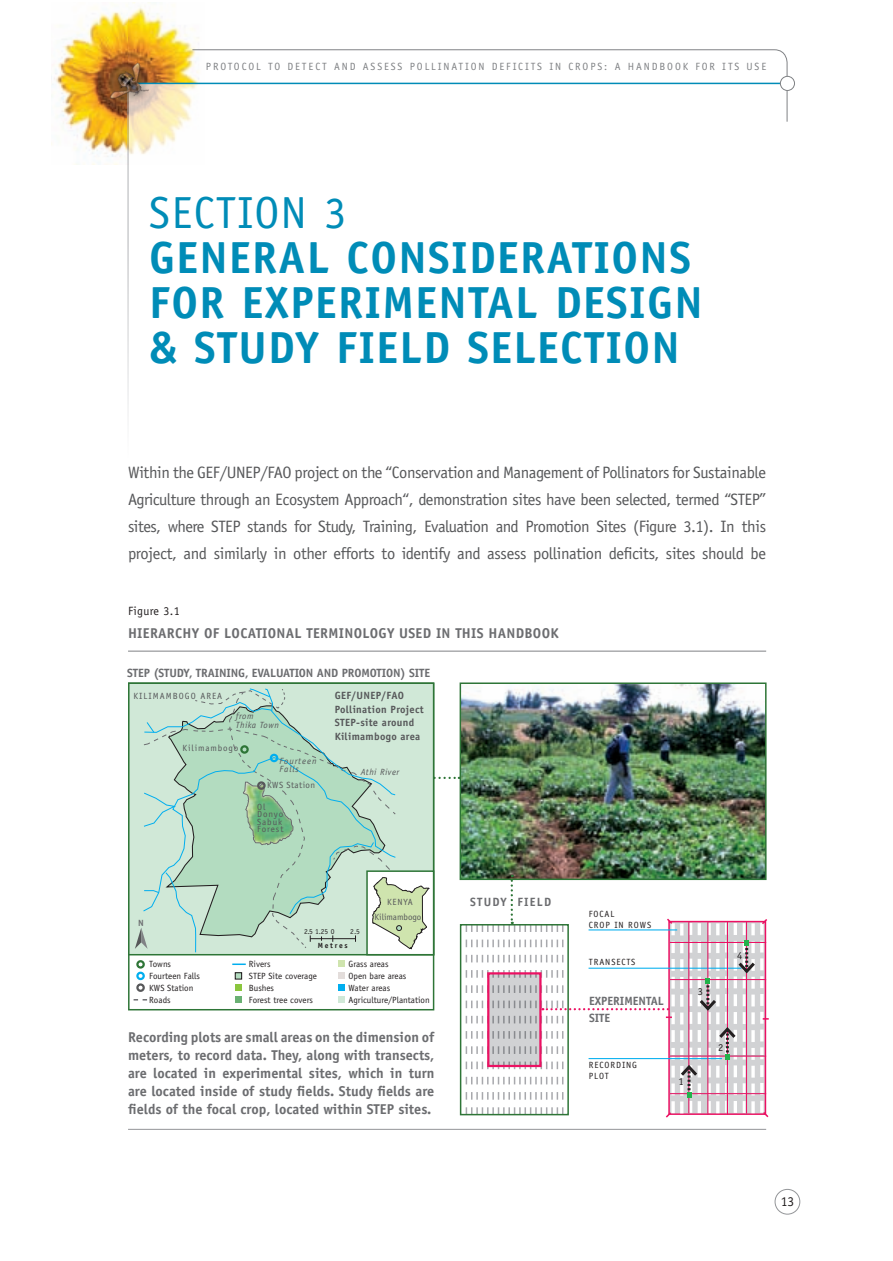
<style>
.page{position:relative;width:893px;height:1261px;background:#fff}
.page>*{position:absolute;margin:0;border:0;box-sizing:border-box;transform-origin:0 0}
.Text_Heading_1{font:700 45px "Officina Sans";color:#008cb7}
.Text_Heading_1-2{font:45px "Officina Sans";letter-spacing:.03em;color:#008cb7}
.Text_01_Paragraph_No{font:16.5px/27px "Officina Sans";letter-spacing:-.025em;color:#57585a}
.Box_Text{font:700 14.25px/18px "Officina Sans";color:#6c6d70;text-align:justify}
.Figure_Title{font:700 14.25px "Officina Sans";color:#6c6d70}
.t1{font:13.5px "Officina Sans";color:#231f20}
.Figure_01{font:700 12px "Officina Sans";letter-spacing:-.01em;color:#6c6d70}
.Figure_Number{font:12px "Officina Sans";color:#231f20}
.t2{font:10.5px "Officina Sans";letter-spacing:.18em;color:#808285}
.Table_Title{font:700 10.5px/13.5px "Officina Sans";letter-spacing:.03em;color:#57585a}
.Index_Numbers_Light{font:10.5px "Officina Sans";color:#231f20}
.Box_Text-2{font:9px "Officina Sans";color:#231f20}
.Table_Title-2{font:9px/7.5px "Officina Sans";letter-spacing:.1em;color:#57585a}
.FIgure_03{font:9px "Officina Sans";letter-spacing:.1em;color:#231f20}
.Table_Title-3{font:italic 9px "Officina Sans";letter-spacing:.05em;color:#57585a}
.Table_Title-4{font:italic 9px/7.5px "Officina Sans";letter-spacing:.1em;color:#57585a}
.Text_quotation{font:700 9px "Officina Sans";color:#6c6d70}
.Text_quotation-2{font:7.5px "Officina Sans";color:#231f20}
.Text_quotation-3{font:700 7.5px "Officina Sans";letter-spacing:.225em;color:#231f20}
</style>
<div class="page">
<img style="left:51px;top:11px;width:77px;height:153px">
<svg style="left:128px;top:3px;width:71px;height:55px"></svg>
<div style="left:774px;top:1189px;width:26px;height:25px;border:1px solid #939598;border-radius:50%"></div>
<svg style="left:192px;top:49px;width:595px;height:73px"></svg>
<hr style="left:128px;top:83px;width:659px;height:1px;background:#008cb7">
<div style="left:104px;top:58px;width:95px;height:95px;background:#231f20;opacity:.4"></div>
<img style="left:92px;top:47px;width:72px;height:72px">
<div style="left:780px;top:76px;width:14px;height:14px;background:#fff;border-radius:50%"></div>
<div style="left:780px;top:76px;width:14px;height:15px;border:1px solid #808285;border-radius:50%"></div>
<div style="left:128px;top:682px;width:306px;height:273px;background:#d0e8d7;border:2px solid #2e7537"></div>
<hr style="left:128px;top:651px;width:638px;height:1px;background:#808285">
<hr style="left:128px;top:1129px;width:638px;height:1px;background:#939598">
<img style="left:134px;top:688px;width:635px;height:430px">
<p class="t2" style="left:206px;top:60px;width:8px">PROTOCOL</p>
<p class="t2" style="left:268px;top:60px;width:7px">TO</p>
<p class="t2" style="left:287px;top:60px;width:8px">DETECT</p>
<p class="t2" style="left:334px;top:60px;width:8px">AND</p>
<p class="t2" style="left:363px;top:60px;width:8px">ASSESS</p>
<p class="t2" style="left:410px;top:60px;width:8px">POLLINATION</p>
<p class="t2" style="left:492px;top:60px;width:28px">DE FICITS</p>
<p class="t2" style="left:549px;top:60px;width:7px">IN</p>
<p class="t2" style="left:568px;top:60px;width:8px">CROPS</p>
<p class="t2" style="left:604px;top:60px;width:32px">: A HAND</p>
<p class="t2" style="left:659px;top:60px;width:50px">BOO K FOR</p>
<p class="t2" style="left:722px;top:60px;width:7px">ITS</p>
<p class="t2" style="left:746px;top:60px;width:15px">USE</p>
<p class="Text_Heading_1-2" style="left:149px;top:186px;width:199px">S ection 3</p>
<p class="Text_Heading_1" style="left:149px;top:229px;width:53px">General</p>
<p class="Text_Heading_1" style="left:346px;top:229px;width:26px">considerations</p>
<p class="Text_Heading_1" style="left:149px;top:274px;width:25px">for</p>
<p class="Text_Heading_1" style="left:242px;top:274px;width:74px">experimental</p>
<p class="Text_Heading_1" style="left:555px;top:274px;width:25px">design</p>
<p class="Text_Heading_1" style="left:149px;top:319px;width:71px">&amp; stud</p>
<p class="Text_Heading_1" style="left:295px;top:319px;width:64px">y field</p>
<p class="Text_Heading_1" style="left:467px;top:319px;width:25px">selection</p>
<p class="Text_01_Paragraph_No" style="left:128px;top:459px;width:639px">Within the GE F/UNEP/FAO project on the “Conservation and Management of Pollinators for Sustainable<br>Agriculture through an Ecosystem Approach“, demonstration sites have been selected, termed “STEP</p>
<p class="Text_01_Paragraph_No" style="left:759px;top:486px;width:8px">”</p>
<p class="Text_01_Paragraph_No" style="left:128px;top:513px;width:92px">sites, where STEP</p>
<p class="Text_01_Paragraph_No" style="left:128px;top:513px;width:639px;text-align:right">stands for Study, Training, Evaluation and Promotion Sites (Figure 3.1). In this<br>project, and similarly in other efforts to identify and assess pollination deficits, sites should be</p>
<p class="Figure_Number" style="left:128px;top:604px;width:53px">Figure 3.1</p>
<p class="Figure_Title" style="left:128px;top:624px;width:18px">Hierarch</p>
<p class="Figure_Title" style="left:192px;top:624px;width:41px">y of locational</p>
<p class="Figure_Title" style="left:306px;top:624px;width:9px">terminolog</p>
<p class="Figure_Title" style="left:387px;top:624px;width:21px">y used</p>
<p class="Figure_Title" style="left:436px;top:624px;width:28px">in this</p>
<p class="Figure_Title" style="left:488px;top:624px;width:10px">handbook</p>
<p class="Figure_01" style="left:127px;top:665px;width:81px">STEP (Study, Training</p>
<p class="Figure_01" style="left:245px;top:665px;width:20px">, Evaluation</p>
<p class="Figure_01" style="left:317px;top:665px;width:8px">and</p>
<p class="Figure_01" style="left:342px;top:665px;width:14px">Promotion</p>
<p class="Figure_01" style="left:400px;top:665px;width:21px">) Site</p>
<p class="Table_Title-2" style="left:134px;top:692px;width:90px">Kilimambogo Area</p>
<p class="Table_Title-3" style="left:236px;top:711px;width:19px">from</p>
<p class="Table_Title-3" style="left:236px;top:720px;width:45px">Thika Town</p>
<p class="Table_Title-2" style="left:182px;top:745px;width:57px">Kilimambogo</p>
<p class="Table_Title-4" style="left:279px;top:758px;width:39px">Fourteen<br>Falls</p>
<p class="Table_Title-2" style="left:267px;top:782px;width:49px">KWS Station</p>
<p class="Table_Title-2" style="left:257px;top:803px;width:28px">Ol<br>Donyo</p>
<p class="Table_Title-2" style="left:257px;top:818px;width:28px">Sabuk<br>Forest</p>
<p class="Table_Title" style="left:335px;top:689px;width:71px">GEF/UNEP/FAO</p>
<p class="Table_Title" style="left:335px;top:702px;width:91px">Pollination Project step</p>
<p class="Table_Title" style="left:335px;top:716px;width:87px;text-indent:21px">-site around<br>Kilimambogo area</p>
<p class="Table_Title-3" style="left:361px;top:767px;width:40px">Athi River</p>
<p class="Text_quotation" style="left:138px;top:917px;width:7px">N</p>
<p class="Table_Title-2" style="left:387px;top:898px;width:27px">Kenya</p>
<p class="Table_Title-2" style="left:374px;top:913px;width:48px">Kilimambogo</p>
<p class="Box_Text-2" style="left:149px;top:958px;width:23px">Towns</p>
<p class="Box_Text-2" style="left:149px;top:970px;width:52px">Fourteen Falls</p>
<p class="Box_Text-2" style="left:149px;top:982px;width:46px">KWS Station</p>
<p class="Box_Text-2" style="left:149px;top:994px;width:23px">Roads</p>
<p class="Text_quotation-2" style="left:304px;top:927px;width:32px">2.5 1.25 0</p>
<p class="Text_quotation-2" style="left:350px;top:927px;width:11px">2.5</p>
<p class="Text_quotation-3" style="left:318px;top:941px;width:31px">Metres</p>
<p class="Box_Text-2" style="left:249px;top:958px;width:23px">Rivers</p>
<p class="Box_Text-2" style="left:249px;top:970px;width:70px">STEP Site coverage</p>
<p class="Box_Text-2" style="left:249px;top:982px;width:27px">Bushes</p>
<p class="Box_Text-2" style="left:249px;top:994px;width:66px">Forest tree covers</p>
<p class="Box_Text-2" style="left:348px;top:958px;width:42px">Grass areas</p>
<p class="Box_Text-2" style="left:348px;top:970px;width:59px">Open bare areas</p>
<p class="Box_Text-2" style="left:348px;top:982px;width:43px">Water areas</p>
<p class="Box_Text-2" style="left:348px;top:994px;width:83px">Agriculture/Plantation</p>
<p class="Box_Text" style="left:128px;top:1028px;width:308px">Recording plots are small areas on the dimension of meters, to record data. They, along with transects, are located in experimental sites, which in turn are located inside of study fields. Study fields are fields of the focal crop, located within STEP sites.</p>
<p class="Figure_01" style="left:470px;top:894px;width:16px">Stud</p>
<p class="Figure_01" style="left:500px;top:894px;width:25px">y field</p>
<p class="FIgure_03" style="left:589px;top:909px;width:6px">foca</p>
<p class="FIgure_03" style="left:610px;top:909px;width:5px">l</p>
<p class="FIgure_03" style="left:589px;top:919px;width:64px">crop in rows</p>
<p class="FIgure_03" style="left:589px;top:957px;width:11px">Tran</p>
<p class="FIgure_03" style="left:611px;top:957px;width:26px">sects</p>
<p class="Figure_01" style="left:589px;top:994px;width:20px">Experimental</p>
<p class="Figure_01" style="left:589px;top:1010px;width:7px">site</p>
<p class="Index_Numbers_Light" style="left:697px;top:986px;width:7px">3</p>
<p class="FIgure_03" style="left:589px;top:1060px;width:49px">Recording</p>
<p class="FIgure_03" style="left:589px;top:1070px;width:16px">plot</p>
<p class="Index_Numbers_Light" style="left:678px;top:1075px;width:7px">1</p>
<p class="Index_Numbers_Light" style="left:737px;top:949px;width:7px">4</p>
<p class="Index_Numbers_Light" style="left:718px;top:1041px;width:7px">2</p>
<p class="t1" style="left:780px;top:1194px;width:15px">13</p>
</div>
